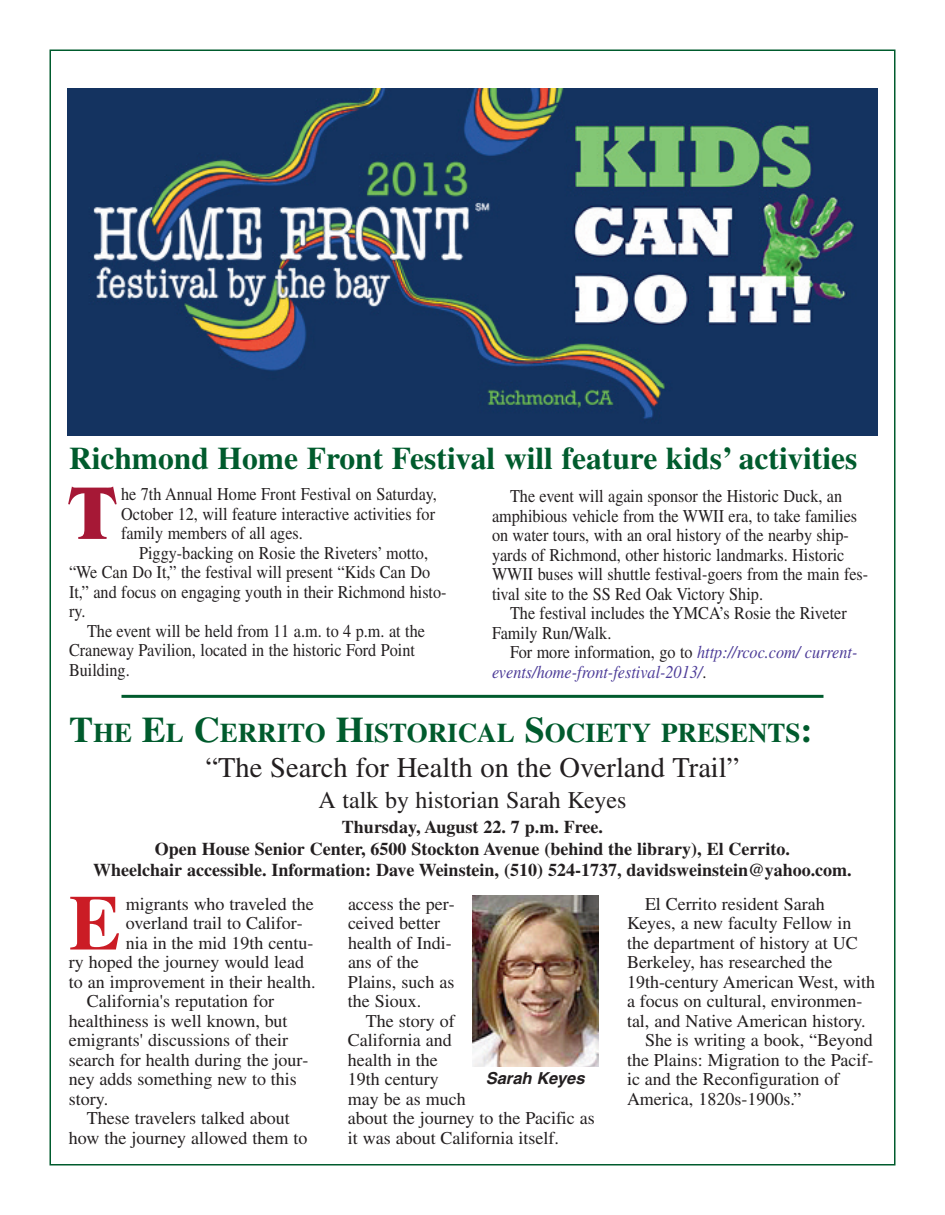
<style>
.page{position:relative;width:945px;height:1215px;background:#fff}
.page>*{position:absolute;margin:0;border:0;box-sizing:border-box;transform-origin:0 0}
.t1{font:700 78px "Times";color:#cb1c25}
.t2{font:700 78px "Benguiat";color:#a61836}
.t3{font:700 31.5px "Times";color:#005b2d}
.t4{font:28.5px "Times";color:#231f20}
.t5{font:700 27px "Times";color:#005b2d}
.t6{font:24px "Times";color:#231f20}
.t7{font:18px/19.5px "Times";color:#231f20}
.t8{font:18px/19.5px "Times";color:#231f20;scale:.9 1}
.t9{font:700 18px/21.6px "Times";color:#231f20;text-align:center}
.t10{font:italic 18px/19.5px "Times";color:#4d3c98;scale:.9 1}
.t11{font:italic 700 16.5px "Helvetica";color:#231f20}
.s1{font-style:normal;color:#231f20}
.s2{font-size:36px}
</style>
<div class="page">
<img style="left:472px;top:896px;width:126px;height:170px">
<hr style="left:122px;top:695px;width:702px;height:3px;background:#005b2d">
<img style="left:68px;top:89px;width:810px;height:346px">
<h2 class="t3" style="left:69px;top:448px;width:790px">Richmond Home Front Festival will feature kids’ activities</h2>
<h1 class="t2" style="left:69px;top:484px;width:48px">T</h1>
<p class="t8" style="left:121px;top:486px;width:353px;text-align:justify">he 7th Annual Home Front Festival on Saturday, October 12, will feature interactive activities for family members of all ages.</p>
<p class="t8" style="left:69px;top:545px;width:421px;text-indent:70px">Piggy-backing on Rosie the Riveters’ motto, “We Can Do It,” the festival will present “Kids Can Do It,” and focus on engaging youth in their Richmond histo&shy;ry.</p>
<p class="t8" style="left:69px;top:623px;width:397px;text-indent:18px">The event will be held from 11 a.m. to 4 p.m. at the<br>Craneway Pavilion, located in the historic Ford Point<br>Building.</p>
<p class="t8" style="left:492px;top:488px;width:420px;text-indent:18px">The event will again sponsor the Historic Duck, an amphibious vehicle from the WWII era, to take families on water tours, with an oral history of the nearby ship&shy;yards of Richmond, other historic landmarks. Historic WWII buses will shuttle festival-goers from the main fes&shy;tival site to the SS Red Oak Victory Ship.</p>
<p class="t8" style="left:492px;top:605px;width:396px;text-indent:18px">The festival includes the YMCA’s Rosie the Riveter<br>Family Run/Walk.</p>
<p class="t10" style="left:492px;top:644px;width:407px;text-indent:18px"><span class="s1">For more information, go to</span> http://rcoc.com/ current&shy;events/home-front-festival-2013/<span class="s1">.</span></p>
<h3 class="t5" style="left:69px;top:724px;width:745px"><span class="s2">T</span>HE <span class="s2">E</span>L <span class="s2">C</span>ERRITO <span class="s2">H</span>ISTORICAL <span class="s2">S</span>OCIETY PRESENTS<span class="s2">:</span></h3>
<h3 class="t4" style="left:206px;top:758px;width:535px">“The Search for Health on the Overland Trail”</h3>
<h3 class="t6" style="left:319px;top:792px;width:309px">A talk by historian Sarah Keyes</h3>
<p class="t9" style="left:93px;top:818px;width:760px">Thursday, August 22. 7 p.m. Free.<br>Open House Senior Center, 6500 Stockton Avenue (behind the library), El Cerrito.<br>Wheelchair accessible. Information: Dave Weinstein, (510) 524-1737, davidsweinstein@yahoo.com.</p>
<h1 class="t1" style="left:69px;top:897px;width:54px">E</h1>
<p class="t7" style="left:126px;top:896px;width:190px">migrants who traveled the</p>
<p class="t7" style="left:126px;top:915px;width:179px">overland trail to Califor-</p>
<p class="t7" style="left:126px;top:935px;width:189px">nia in the mid 19th centu-</p>
<p class="t7" style="left:69px;top:954px;width:237px">ry hoped the journey would lead</p>
<p class="t7" style="left:69px;top:974px;width:248px">to an improvement in their health.</p>
<p class="t7" style="left:87px;top:993px;width:189px">California's reputation for</p>
<p class="t7" style="left:69px;top:1013px;width:220px">healthiness is well known, but</p>
<p class="t7" style="left:69px;top:1032px;width:221px">emigrants' discussions of their</p>
<p class="t7" style="left:69px;top:1052px;width:241px">search for health during the jour-</p>
<p class="t7" style="left:69px;top:1071px;width:229px">ney adds something new to this</p>
<p class="t7" style="left:69px;top:1091px;width:41px">story.</p>
<p class="t7" style="left:87px;top:1110px;width:204px">These travelers talked about</p>
<p class="t7" style="left:69px;top:1130px;width:240px">how the journey allowed them to</p>
<p class="t7" style="left:348px;top:896px;width:108px">access the per&shy;ceived better health of Indi&shy;ans of the<br>Plains, such as the Sioux.</p>
<p class="t7" style="left:348px;top:1013px;width:248px;text-indent:18px">The story of<br>California and<br>health in the<br>19th century<br>may be as much<br>about the journey to the Pacific as it was about California itself.</p>
<p class="t11" style="left:486px;top:1072px;width:100px">Sarah Keyes</p>
<p class="t7" style="left:645px;top:896px;width:181px">El Cerrito resident Sarah</p>
<p class="t7" style="left:627px;top:915px;width:226px">Keyes, a new faculty Fellow in</p>
<p class="t7" style="left:627px;top:935px;width:232px">the department of history at UC</p>
<p class="t7" style="left:627px;top:954px;width:207px">Berkeley, has researched the</p>
<p class="t7" style="left:627px;top:974px;width:250px">19th-century American West, with</p>
<p class="t7" style="left:627px;top:993px;width:237px">a focus on cultural, environmen-</p>
<p class="t7" style="left:627px;top:1013px;width:240px">tal, and Native American history.</p>
<p class="t7" style="left:645px;top:1032px;width:229px">She is writing a book, “Beyond</p>
<p class="t7" style="left:627px;top:1052px;width:248px">the Plains: Migration to the Pacif-</p>
<p class="t7" style="left:627px;top:1071px;width:214px">ic and the Reconfiguration of</p>
<p class="t7" style="left:627px;top:1091px;width:176px">America, 1820s-1900s.”</p>
</div>
